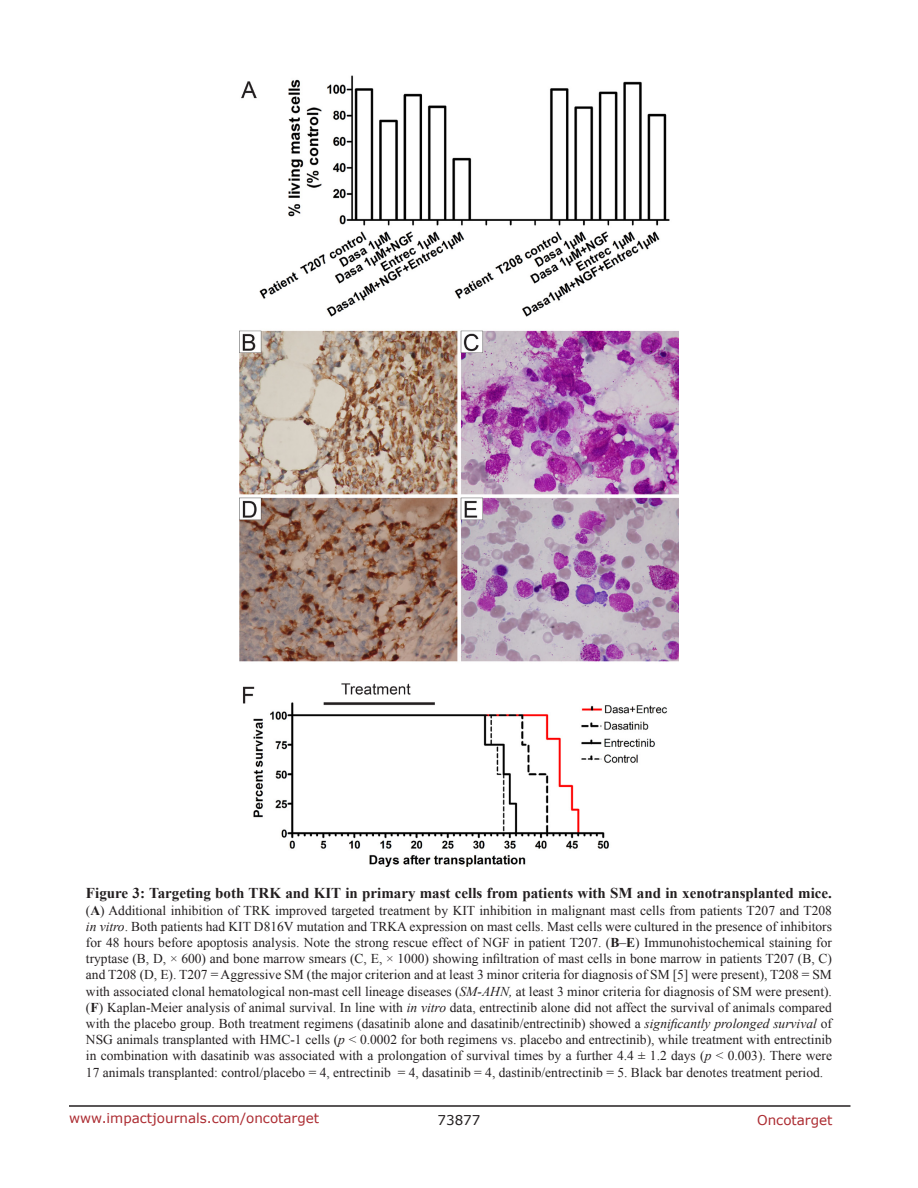
<style>
.page{position:relative;width:918px;height:1188px;background:#fff}
.page>*{position:absolute;margin:0;border:0;box-sizing:border-box;transform-origin:0 0}
.FigureText{font:700 15px "Times New Roman";color:#231f20}
.FigureText-2{font:13.5px/16.2px "Times New Roman";color:#231f20;text-align:justify}
.t1{font:13.5px "Verdana";color:#ac2b31}
.t2{font:13.5px "Verdana";color:#231f20}
.s1{font-weight:700}
.s2{font-style:italic}
</style>
<div class="page">
<hr style="left:69px;top:1105px;width:781px;height:2px;background:#231f20">
<img style="left:240px;top:76px;width:438px;height:790px">
<p class="FigureText" style="left:86px;top:883px;width:748px">Figure 3: Targeting both TRK and KIT in primary mast cells from patients with SM and in xenotransplanted mice.</p>
<p class="FigureText-2" style="left:86px;top:902px;width:748px">(<span class="s1">A</span>) Additional inhibition of TRK improved targeted treatment by KIT inhibition in malignant mast cells from patients T207 and T208 <span class="s2">in vitro</span>. Both patients had KIT D816V mutation and TRKA expression on mast cells. Mast cells were cultured in the presence of inhibitors for 48 hours before apoptosis analysis. Note the strong rescue effect of NGF in patient T207. (<span class="s1">B</span>–<span class="s1">E</span>) Immunohistochemical staining for tryptase (B, D, × 600) and bone marrow smears (C, E, × 1000) showing infiltration of mast cells in bone marrow in patients T207 (B, C) and T208 (D, E). T207 = Aggressive SM (the major criterion and at least 3 minor criteria for diagnosis of SM [5] were present), T208 = SM with associated clonal hematological non-mast cell lineage diseases (<span class="s2">SM-AHN,</span> at least 3 minor criteria for diagnosis of SM were present). (<span class="s1">F</span>) Kaplan-Meier analysis of animal survival. In line with <span class="s2">in vitro</span> data, entrectinib alone did not affect the survival of animals compared with the placebo group. Both treatment regimens (dasatinib alone and dasatinib/entrectinib) showed a <span class="s2">significantly prolonged survival</span> of NSG animals transplanted with HMC-1 cells (<span class="s2">p</span> &lt; 0.0002 for both regimens vs. placebo and entrectinib), while treatment with entrectinib in combination with dasatinib was associated with a prolongation of survival times by a further 4.4 ± 1.2 days (<span class="s2">p</span> &lt; 0.003). There were 17 animals transplanted: control/placebo = 4, entrectinib = 4, dasatinib = 4, dastinib/entrectinib = 5. Black bar denotes treatment period.</p>
<p class="t1" style="left:69px;top:1109px;width:252px">www.impactjournals.com/oncotarget</p>
<p class="t2" style="left:438px;top:1111px;width:44px">73877</p>
<p class="t1" style="left:757px;top:1111px;width:77px">Oncotarget</p>
</div>
